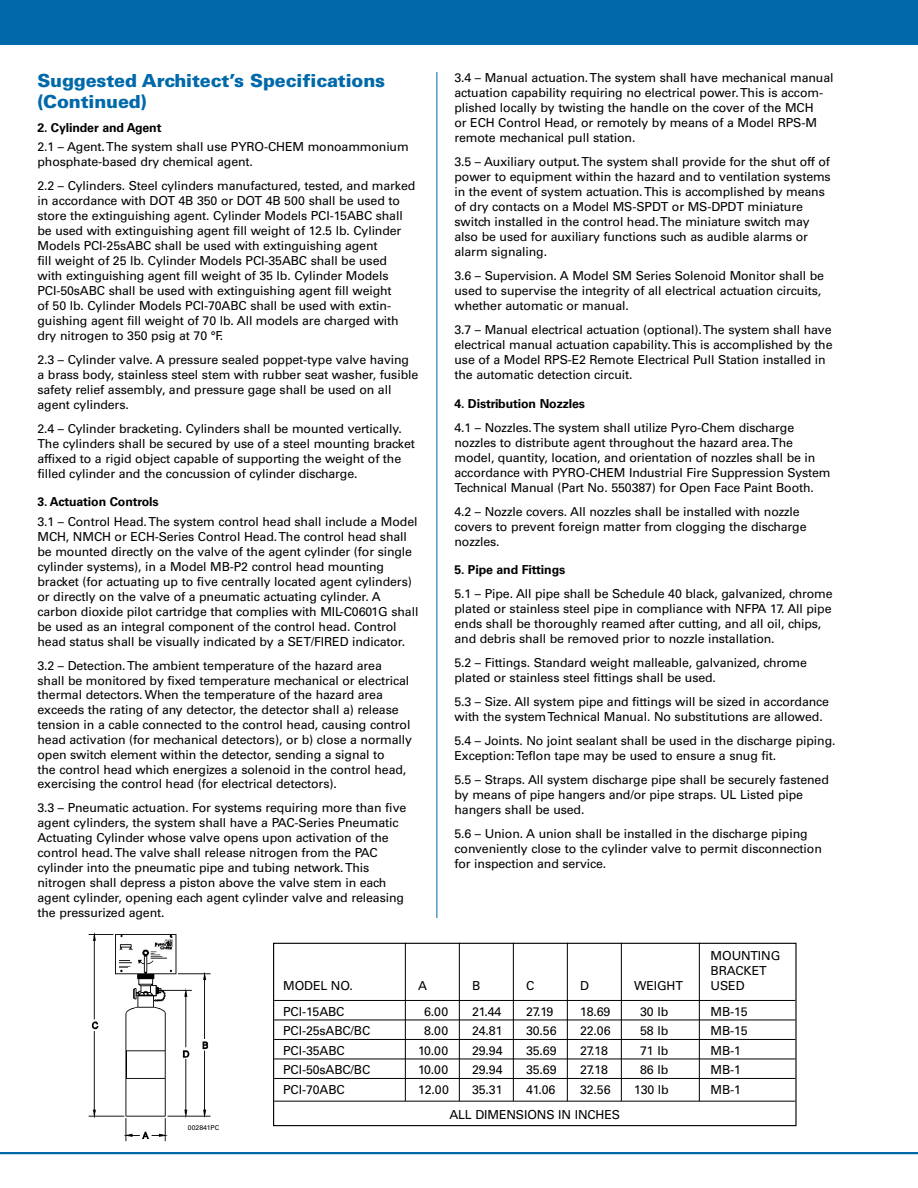
<style>
.page{position:relative;width:918px;height:1188px;background:#fff}
.page>*{position:absolute;margin:0;border:0;box-sizing:border-box;transform-origin:0 0}
.t1{font:900 18px/21px "Univers LT Std";letter-spacing:-.01em;color:#0069aa}
.t2{font:12.3px/15px "Univers LT Std";letter-spacing:-.01em;color:#000}
.t3{font:700 12.3px "Univers LT Std";letter-spacing:-.01em;color:#000}
.t4{font:6.75px "Univers LT Std";color:#000}
</style>
<div class="page">
<div style="left:0;top:0;width:918px;height:45px;background:#0069aa"></div>
<hr style="left:0;top:1152px;width:918px;height:2px;background:#0069aa">
<hr style="left:436px;top:72px;width:1px;height:846px;background:#0069aa">
<img style="left:88px;top:932px;width:123px;height:210px">
<hr style="left:274px;top:1000px;width:521px;height:1px;background:#000">
<hr style="left:274px;top:1020px;width:521px;height:1px;background:#000">
<hr style="left:274px;top:1039px;width:521px;height:1px;background:#000">
<hr style="left:274px;top:1059px;width:521px;height:1px;background:#000">
<hr style="left:274px;top:1078px;width:521px;height:1px;background:#000">
<hr style="left:274px;top:1101px;width:521px;height:1px;background:#000">
<div style="left:273px;top:943px;width:524px;height:183px;border:1px solid #000"></div>
<hr style="left:405px;top:943px;width:1px;height:158px;background:#000">
<hr style="left:459px;top:943px;width:1px;height:158px;background:#000">
<hr style="left:513px;top:943px;width:1px;height:158px;background:#000">
<hr style="left:567px;top:943px;width:1px;height:158px;background:#000">
<hr style="left:621px;top:943px;width:1px;height:158px;background:#000">
<hr style="left:699px;top:943px;width:1px;height:158px;background:#000">
<h1 class="t1" style="left:38px;top:69px;width:349px">Suggested Architect’s Specifications (Continued)</h1>
<p class="t3" style="left:38px;top:120px;width:125px">2. Cylinder and Agent</p>
<p class="t2" style="left:38px;top:139px;width:373px">2.1 – Agent. The system shall use PYRO-CHEM monoammonium phosphate-based dry chemical agent.</p>
<p class="t2" style="left:38px;top:178px;width:379px">2.2 – Cylinders. Steel cylinders manufactured, tested, and marked in accordance with DOT 4B 350 or DOT 4B 500 shall be used to store the extinguishing agent. Cylinder Models PCI‑15ABC shall be used with extinguishing agent fill weight of 12.5 lb. Cylinder Models PCI-25sABC shall be used with extinguishing agent<br>fill weight of 25 lb. Cylinder Models PCI-35ABC shall be used<br>with extinguishing agent fill weight of 35 lb. Cylinder Models PCI-50sABC shall be used with extinguishing agent fill weight<br>of 50 lb. Cylinder Models PCI-70ABC shall be used with extin&shy;guishing agent fill weight of 70 lb. All models are charged with dry nitrogen to 350 psig at 70 °F.</p>
<p class="t2" style="left:38px;top:352px;width:382px">2.3 – Cylinder valve. A pressure sealed poppet-type valve having a brass body, stainless steel stem with rubber seat washer, fusible safety relief assembly, and pressure gage shall be used on all agent cylinders.</p>
<p class="t2" style="left:38px;top:421px;width:379px">2.4 – Cylinder bracketing. Cylinders shall be mounted vertically.<br>The cylinders shall be secured by use of a steel mounting bracket affixed to a rigid object capable of supporting the weight of the filled cylinder and the concussion of cylinder discharge.</p>
<p class="t3" style="left:38px;top:495px;width:123px">3. Actuation Controls</p>
<p class="t2" style="left:38px;top:514px;width:382px">3.1 – Control Head. The system control head shall include a Model MCH, NMCH or ECH-Series Control Head. The control head shall be mounted directly on the valve of the agent cylinder (for single cylinder systems), in a Model MB-P2 control head mounting bracket (for actuating up to five centrally located agent cylinders) or directly on the valve of a pneumatic actuating cylinder. A carbon dioxide pilot cartridge that complies with MIL-C0601G shall be used as an integral component of the control head. Control head status shall be visually indicated by a SET/FIRED indicator.</p>
<p class="t2" style="left:38px;top:658px;width:376px">3.2 – Detection. The ambient temperature of the hazard area<br>shall be monitored by fixed temperature mechanical or electrical thermal detectors. When the temperature of the hazard area exceeds the rating of any detector, the detector shall a) release tension in a cable connected to the control head, causing control head activation (for mechanical detectors), or b) close a normally open switch element within the detector, sending a signal to<br>the control head which energizes a solenoid in the control head, exercising the control head (for electrical detectors).</p>
<p class="t2" style="left:38px;top:801px;width:370px">3.3 – Pneumatic actuation. For systems requiring more than five agent cylinders, the system shall have a PAC-Series Pneumatic Actuating Cylinder whose valve opens upon activation of the control head. The valve shall release nitrogen from the PAC cylinder into the pneumatic pipe and tubing network. This nitrogen shall depress a piston above the valve stem in each agent cylinder, opening each agent cylinder valve and releasing the pressurized agent.</p>
<p class="t2" style="left:455px;top:71px;width:381px">3.4 – Manual actuation. The system shall have mechanical manual actuation capability requiring no electrical power. This is accom&shy;plished locally by twisting the handle on the cover of the MCH<br>or ECH Control Head, or remotely by means of a Model RPS-M remote mechanical pull station.</p>
<p class="t2" style="left:455px;top:155px;width:378px">3.5 – Auxiliary output. The system shall provide for the shut off of power to equipment within the hazard and to ventilation systems in the event of system actuation. This is accomplished by means of dry contacts on a Model MS-SPDT or MS‑DPDT miniature switch installed in the control head. The miniature switch may also be used for auxiliary functions such as audible alarms or alarm signaling.</p>
<p class="t2" style="left:455px;top:269px;width:371px">3.6 – Supervision. A Model SM Series Solenoid Monitor shall be used to supervise the integrity of all electrical actuation circuits, whether automatic or manual.</p>
<p class="t2" style="left:455px;top:323px;width:380px">3.7 – Manual electrical actuation (optional). The system shall have electrical manual actuation capability. This is accomplished by the use of a Model RPS-E2 Remote Electrical Pull Station installed in the automatic detection circuit.</p>
<p class="t3" style="left:455px;top:396px;width:132px">4. Distribution Nozzles</p>
<p class="t2" style="left:455px;top:420px;width:378px">4.1 – Nozzles. The system shall utilize Pyro-Chem discharge nozzles to distribute agent throughout the hazard area. The model, quantity, location, and orientation of nozzles shall be in accordance with PYRO-CHEM Industrial Fire Suppression System Technical Manual (Part No. 550387) for Open Face Paint Booth.</p>
<p class="t2" style="left:455px;top:504px;width:354px">4.2 – Nozzle covers. All nozzles shall be installed with nozzle covers to prevent foreign matter from clogging the discharge nozzles.</p>
<p class="t3" style="left:455px;top:563px;width:112px">5. Pipe and Fittings</p>
<p class="t2" style="left:455px;top:587px;width:380px">5.1 – Pipe. All pipe shall be Schedule 40 black, galvanized, chrome plated or stainless steel pipe in compliance with NFPA 17. All pipe ends shall be thoroughly reamed after cutting, and all oil, chips, and debris shall be removed prior to nozzle installation.</p>
<p class="t2" style="left:455px;top:656px;width:354px">5.2 – Fittings. Standard weight malleable, galvanized, chrome plated or stainless steel fittings shall be used.</p>
<p class="t2" style="left:455px;top:695px;width:376px">5.3 – Size. All system pipe and fittings will be sized in accordance with the system Technical Manual. No substitutions are allowed.</p>
<p class="t2" style="left:455px;top:734px;width:383px">5.4 – Joints. No joint sealant shall be used in the discharge piping.<br>Exception: Teflon tape may be used to ensure a snug fit.</p>
<p class="t2" style="left:455px;top:773px;width:376px">5.5 – Straps. All system discharge pipe shall be securely fastened by means of pipe hangers and/or pipe straps. UL Listed pipe hangers shall be used.</p>
<p class="t2" style="left:455px;top:827px;width:369px">5.6 – Union. A union shall be installed in the discharge piping conveniently close to the cylinder valve to permit disconnection for inspection and service.</p>
<p class="t2" style="left:711px;top:949px;width:71px">MOUNTING<br>BRACKET</p>
<p class="t4" style="left:188px;top:1124px;width:33px">002841PC</p>
<p class="t2" style="left:283px;top:979px;width:71px">MODEL NO.</p>
<p class="t2" style="left:418px;top:979px;width:10px">A</p>
<p class="t2" style="left:472px;top:979px;width:10px">B</p>
<p class="t2" style="left:526px;top:979px;width:10px">C</p>
<p class="t2" style="left:580px;top:979px;width:10px">D</p>
<p class="t2" style="left:634px;top:979px;width:50px">WEIGHT</p>
<p class="t2" style="left:711px;top:979px;width:36px">USED</p>
<p class="t2" style="left:283px;top:1004px;width:63px">PCI-15ABC</p>
<p class="t2" style="left:424px;top:1004px;width:26px">6.00</p>
<p class="t2" style="left:472px;top:1004px;width:31px">21.44</p>
<p class="t2" style="left:526px;top:1004px;width:29px">27.19</p>
<p class="t2" style="left:580px;top:1004px;width:32px">18.69</p>
<p class="t2" style="left:640px;top:1004px;width:30px">30 lb</p>
<p class="t2" style="left:711px;top:1004px;width:39px">MB-15</p>
<p class="t2" style="left:283px;top:1024px;width:89px">PCI-25sABC/BC</p>
<p class="t2" style="left:424px;top:1024px;width:26px">8.00</p>
<p class="t2" style="left:472px;top:1024px;width:32px">24.81</p>
<p class="t2" style="left:526px;top:1024px;width:32px">30.56</p>
<p class="t2" style="left:580px;top:1024px;width:32px">22.06</p>
<p class="t2" style="left:640px;top:1024px;width:30px">58 lb</p>
<p class="t2" style="left:711px;top:1024px;width:39px">MB-15</p>
<p class="t2" style="left:283px;top:1043px;width:63px">PCI-35ABC</p>
<p class="t2" style="left:418px;top:1043px;width:32px">10.00</p>
<p class="t2" style="left:472px;top:1043px;width:32px">29.94</p>
<p class="t2" style="left:526px;top:1043px;width:32px">35.69</p>
<p class="t2" style="left:580px;top:1043px;width:29px">27.18</p>
<p class="t2" style="left:640px;top:1043px;width:30px">71 lb</p>
<p class="t2" style="left:711px;top:1043px;width:32px">MB-1</p>
<p class="t2" style="left:283px;top:1063px;width:89px">PCI-50sABC/BC</p>
<p class="t2" style="left:418px;top:1063px;width:32px">10.00</p>
<p class="t2" style="left:472px;top:1063px;width:32px">29.94</p>
<p class="t2" style="left:526px;top:1063px;width:32px">35.69</p>
<p class="t2" style="left:580px;top:1063px;width:29px">27.18</p>
<p class="t2" style="left:640px;top:1063px;width:30px">86 lb</p>
<p class="t2" style="left:711px;top:1063px;width:32px">MB-1</p>
<p class="t2" style="left:283px;top:1082px;width:63px">PCI-70ABC</p>
<p class="t2" style="left:418px;top:1082px;width:32px">12.00</p>
<p class="t2" style="left:472px;top:1082px;width:32px">35.31</p>
<p class="t2" style="left:526px;top:1082px;width:31px">41.06</p>
<p class="t2" style="left:580px;top:1082px;width:32px">32.56</p>
<p class="t2" style="left:634px;top:1082px;width:36px">130 lb</p>
<p class="t2" style="left:711px;top:1082px;width:32px">MB-1</p>
<p class="t2" style="left:449px;top:1108px;width:172px">ALL DIMENSIONS IN INCHES</p>
</div>
